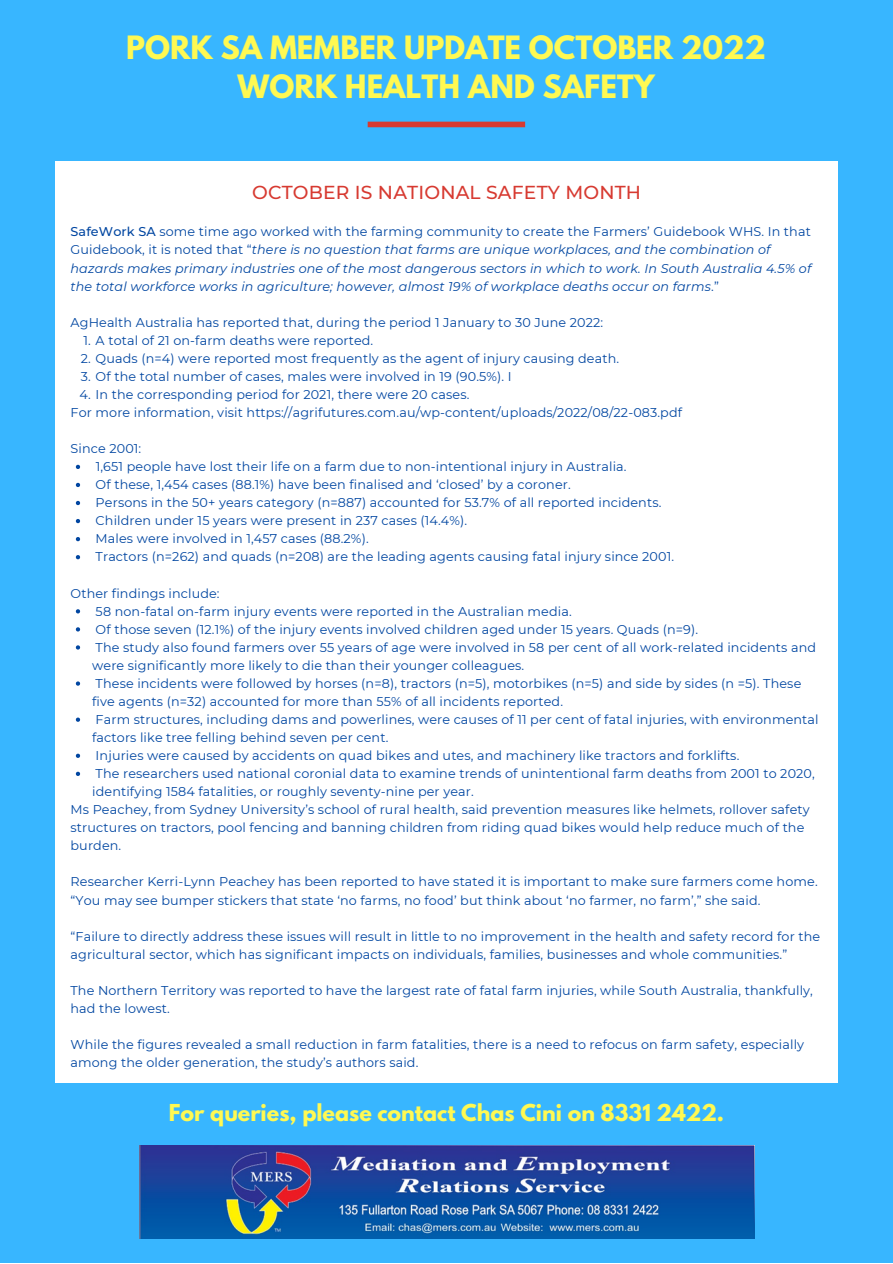
<style>
.page{position:relative;width:893px;height:1264px;background:#fff}
.page>*{position:absolute;margin:0;border:0;box-sizing:border-box;transform-origin:0 0}
.t1{font:700 28.5px/39.3px "League Spartan";color:#fff952;text-align:center}
.t2{font:700 20.7px "League Spartan";color:#fff952}
.t3{font:500 18.75px "Montserrat";letter-spacing:.01em;color:#d73a31}
.t4{font:12.75px/18px "Montserrat";letter-spacing:.01em;color:#0146a1}
.t5{font:italic 12.75px/18px "Montserrat";letter-spacing:.01em;color:#0146a1}
.s1{font-weight:500;font-style:normal}
.s2{font-style:normal}
</style>
<div class="page">
<div style="left:0;top:0;width:892px;height:1262px;background:#38b6ff"></div>
<div style="left:367px;top:122px;width:158px;height:5px;background:#d73a31"></div>
<img style="left:139px;top:1145px;width:615px;height:93px">
<div style="left:55px;top:161px;width:782px;height:921px;background:#fff"></div>
<svg style="left:76px;top:465px;width:4px;height:4px"></svg>
<svg style="left:76px;top:483px;width:4px;height:4px"></svg>
<svg style="left:76px;top:501px;width:4px;height:4px"></svg>
<svg style="left:76px;top:519px;width:4px;height:4px"></svg>
<svg style="left:76px;top:537px;width:4px;height:4px"></svg>
<svg style="left:76px;top:555px;width:4px;height:4px"></svg>
<svg style="left:76px;top:609px;width:4px;height:4px"></svg>
<svg style="left:76px;top:627px;width:4px;height:4px"></svg>
<svg style="left:76px;top:645px;width:4px;height:4px"></svg>
<svg style="left:76px;top:681px;width:4px;height:4px"></svg>
<svg style="left:76px;top:717px;width:4px;height:4px"></svg>
<svg style="left:76px;top:753px;width:4px;height:5px"></svg>
<svg style="left:76px;top:771px;width:4px;height:5px"></svg>
<h1 class="t1" style="left:126px;top:31px;width:641px">PORK SA MEMBER UPDATE OCTOBER 2022<br>WORK HEALTH AND SAFETY</h1>
<h3 class="t3" style="left:252px;top:181px;width:390px">OCTOBER IS NATIONAL SAFETY MONTH</h3>
<p class="t5" style="left:71px;top:223px;width:742px"><span class="s1">SafeWork SA</span> <span class="s2">some time ago worked with the farming community to create the Farmers’ Guidebook WHS. In that Guidebook, it is noted that “</span>there is no question that farms are unique workplaces, and the combination of hazards makes primary industries one of the most dangerous sectors in which to work. In South Australia 4.5% of the total workforce works in agriculture; however, almost 19% of workplace deaths occur on farms<span class="s2">.”</span></p>
<p class="t4" style="left:71px;top:313px;width:534px">AgHealth Australia has reported that, during the period 1 January to 30 June 2022:</p>
<p class="t4" style="left:83px;top:331px;width:291px">1. A total of 21 on-farm deaths were reported.</p>
<p class="t4" style="left:81px;top:349px;width:540px">2. Quads (n=4) were reported most frequently as the agent of injury causing death.</p>
<p class="t4" style="left:81px;top:367px;width:432px">3. Of the total number of cases, males were involved in 19 (90.5%). I</p>
<p class="t4" style="left:80px;top:385px;width:391px">4. In the corresponding period for 2021, there were 20 cases.</p>
<p class="t4" style="left:71px;top:403px;width:613px">For more information, visit https://agrifutures.com.au/wp-content/uploads/2022/08/22-083.pdf</p>
<p class="t4" style="left:71px;top:439px;width:72px">Since 2001:</p>
<p class="t4" style="left:96px;top:457px;width:580px">1,651 people have lost their life on a farm due to non-intentional injury in Australia.<br>Of these, 1,454 cases (88.1%) have been finalised and ‘closed’ by a coroner.<br>Persons in the 50+ years category (n=887) accounted for 53.7% of all reported incidents.<br>Children under 15 years were present in 237 cases (14.4%).<br>Males were involved in 1,457 cases (88.2%).<br>Tractors (n=262) and quads (n=208) are the leading agents causing fatal injury since 2001.</p>
<p class="t4" style="left:71px;top:584px;width:151px">Other findings include:</p>
<p class="t4" style="left:92px;top:602px;width:727px">58 non-fatal on-farm injury events were reported in the Australian media.<br>Of those seven (12.1%) of the injury events involved children aged under 15 years. Quads (n=9).<br>The study also found farmers over 55 years of age were involved in 58 per cent of all work-related incidents and were significantly more likely to die than their younger colleagues.<br>These incidents were followed by horses (n=8), tractors (n=5), motorbikes (n=5) and side by sides (n =5). These five agents (n=32) accounted for more than 55% of all incidents reported.<br>Farm structures, including dams and powerlines, were causes of 11 per cent of fatal injuries, with environmental factors like tree felling behind seven per cent.<br>Injuries were caused by accidents on quad bikes and utes, and machinery like tractors and forklifts.<br>The researchers used national coronial data to examine trends of unintentional farm deaths from 2001 to 2020, identifying 1584 fatalities, or roughly seventy-nine per year.</p>
<p class="t4" style="left:71px;top:800px;width:740px">Ms Peachey, from Sydney University’s school of rural health, said prevention measures like helmets, rollover safety structures on tractors, pool fencing and banning children from riding quad bikes would help reduce much of the burden.</p>
<p class="t4" style="left:71px;top:872px;width:748px">Researcher Kerri-Lynn Peachey has been reported to have stated it is important to make sure farmers come home. “You may see bumper stickers that state ‘no farms, no food’ but think about ‘no farmer, no farm’,” she said.</p>
<p class="t4" style="left:71px;top:927px;width:751px">“Failure to directly address these issues will result in little to no improvement in the health and safety record for the agricultural sector, which has significant impacts on individuals, families, businesses and whole communities.”</p>
<p class="t4" style="left:71px;top:981px;width:743px">The Northern Territory was reported to have the largest rate of fatal farm injuries, while South Australia, thankfully, had the lowest.</p>
<p class="t4" style="left:71px;top:1035px;width:735px">While the figures revealed a small reduction in farm fatalities, there is a need to refocus on farm safety, especially among the older generation, the study’s authors said.</p>
<h2 class="t2" style="left:169px;top:1102px;width:556px">For queries, please contact Chas Cini on 8331 2422.</h2>
</div>
